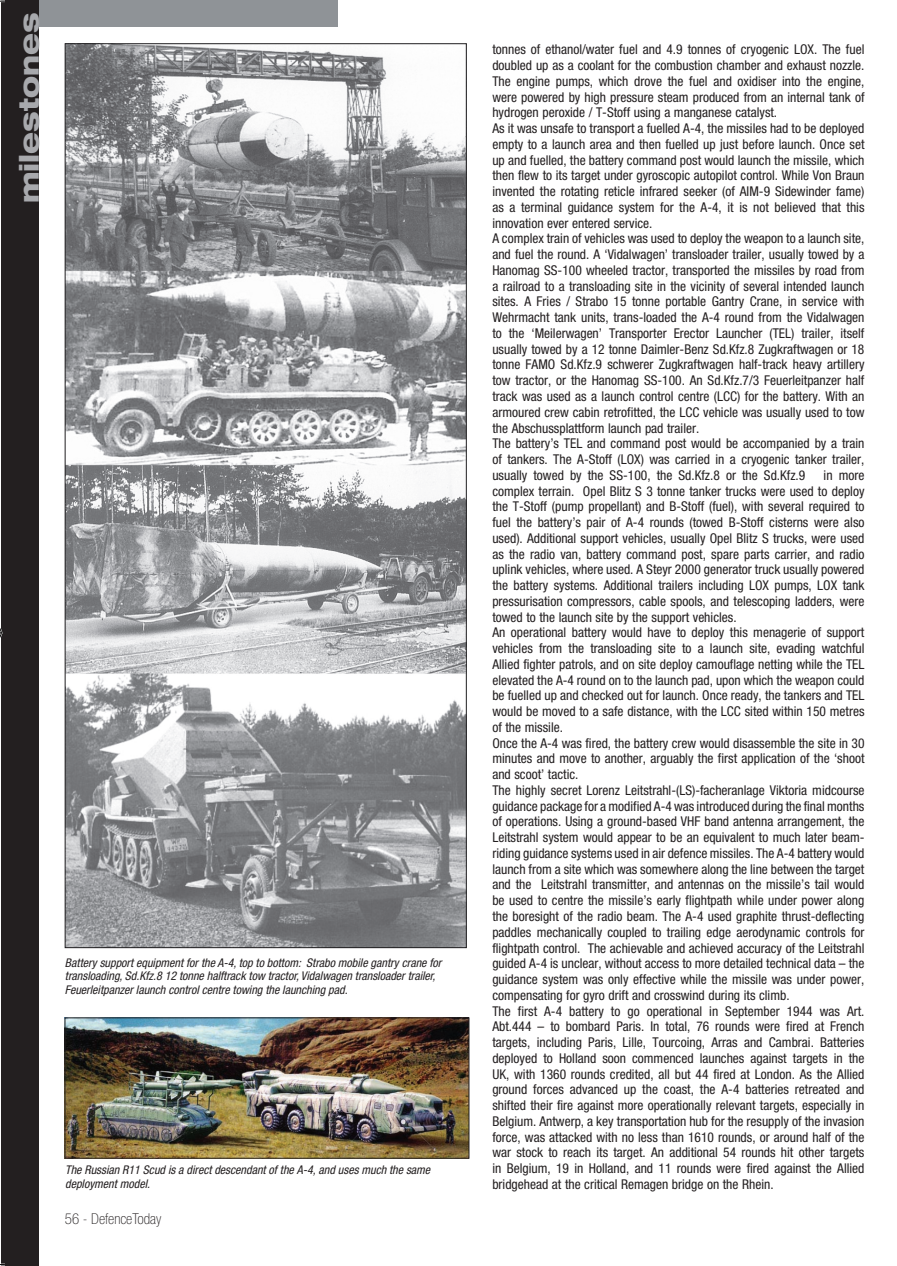
<style>
.page{position:relative;width:897px;height:1266px;background:#fff}
.page>*{position:absolute;margin:0;border:0;box-sizing:border-box;transform-origin:0 0}
.t1{font:800 expanded 27px "Helvetica Neue";color:#a8a9ad}
.t2{font:100 condensed 15px "Helvetica Neue";color:#231f20}
.t3{font:condensed 13.5px/15.8px "Helvetica Neue";color:#231f20}
.t4{font:italic condensed 12px/13.5px "Helvetica Neue";color:#231f20}
</style>
<div class="page">
<img style="left:67px;top:46px;width:397px;height:899px">
<img style="left:67px;top:1019px;width:400px;height:137px">
<div style="left:65px;top:1017px;width:404px;height:141px;border:1px solid #231f20"></div>
<div style="left:1px;top:0;width:337px;height:27px;background:#8f9397"></div>
<div style="left:1px;top:0;width:38px;height:1265px;background:#231f20"></div>
<svg style="left:0;top:1263px;width:5px;height:3px"></svg>
<svg style="left:0;top:628px;width:3px;height:10px"></svg>
<h1 class="t1" style="left:12px;top:203px;width:192px;rotate:-90deg">milestones</h1>
<p class="t4" style="left:65px;top:955px;width:378px">Battery support equipment for the A-4, top to bottom: Strabo mobile gantry crane for transloading, Sd.Kfz.8 12 tonne halftrack tow tractor, Vidalwagen transloader trailer,<br>Feuerleitpanzer launch control centre towing the launching pad.</p>
<p class="t4" style="left:65px;top:1163px;width:367px">The Russian R11 Scud is a direct descendant of the A-4, and uses much the same deployment model.</p>
<p class="t2" style="left:65px;top:1210px;width:98px">56 - DefenceToday</p>
<p class="t3" style="left:492px;top:42px;width:374px">tonnes of ethanol/water fuel and 4.9 tonnes of cryogenic LOX. The fuel doubled up as a coolant for the combustion chamber and exhaust nozzle.<br>The engine pumps, which drove the fuel and oxidiser into the engine, were powered by high pressure steam produced from an internal tank of hydrogen peroxide / T-Stoff using a manganese catalyst.<br>As it was unsafe to transport a fuelled A-4, the missiles had to be deployed empty to a launch area and then fuelled up just before launch. Once set up and fuelled, the battery command post would launch the missile, which then flew to its target under gyroscopic autopilot control. While Von Braun invented the rotating reticle infrared seeker (of AIM-9 Sidewinder fame) as a terminal guidance system for the A-4, it is not believed that this innovation ever entered service.<br>A complex train of vehicles was used to deploy the weapon to a launch site, and fuel the round. A ‘Vidalwagen’ transloader trailer, usually towed by a Hanomag SS-100 wheeled tractor, transported the missiles by road from a railroad to a transloading site in the vicinity of several intended launch sites. A Fries / Strabo 15 tonne portable Gantry Crane, in service with Wehrmacht tank units, trans-loaded the A-4 round from the Vidalwagen to the ‘Meilerwagen’ Transporter Erector Launcher (TEL) trailer, itself usually towed by a 12 tonne Daimler-Benz Sd.Kfz.8 Zugkraftwagen or 18 tonne FAMO Sd.Kfz.9 schwerer Zugkraftwagen half-track heavy artillery tow tractor, or the Hanomag SS-100. An Sd.Kfz.7/3 Feuerleitpanzer half track was used as a launch control centre (LCC) for the battery. With an armoured crew cabin retrofitted, the LCC vehicle was usually used to tow the Abschussplattform launch pad trailer.<br>The battery’s TEL and command post would be accompanied by a train of tankers. The A-Stoff (LOX) was carried in a cryogenic tanker trailer, usually towed by the SS-100, the Sd.Kfz.8 or the Sd.Kfz.9</p>
<p class="t3" style="left:492px;top:467px;width:374px;text-indent:331px">in more complex terrain. Opel Blitz S 3 tonne tanker trucks were used to deploy the T-Stoff (pump propellant) and B-Stoff (fuel), with several required to fuel the battery’s pair of A-4 rounds (towed B-Stoff cisterns were also used). Additional support vehicles, usually Opel Blitz S trucks, were used as the radio van, battery command post, spare parts carrier, and radio uplink vehicles, where used. A Steyr 2000 generator truck usually powered the battery systems. Additional trailers including LOX pumps, LOX tank pressurisation compressors, cable spools, and telescoping ladders, were towed to the launch site by the support vehicles.<br>An operational battery would have to deploy this menagerie of support vehicles from the transloading site to a launch site, evading watchful Allied fighter patrols, and on site deploy camouflage netting while the TEL elevated the A-4 round on to the launch pad, upon which the weapon could be fuelled up and checked out for launch. Once ready, the tankers and TEL would be moved to a safe distance, with the LCC sited within 150 metres of the missile.<br>Once the A-4 was fired, the battery crew would disassemble the site in 30 minutes and move to another, arguably the first application of the ‘shoot and scoot’ tactic.<br>The highly secret Lorenz Leitstrahl-(LS)-facheranlage Viktoria midcourse guidance package for a modified A-4 was introduced during the final months of operations. Using a ground-based VHF band antenna arrangement, the Leitstrahl system would appear to be an equivalent to much later beam&shy;riding guidance systems used in air defence missiles. The A-4 battery would launch from a site which was somewhere along the line between the target and the Leitstrahl transmitter, and antennas on the missile’s tail would be used to centre the missile’s early flightpath while under power along the boresight of the radio beam. The A-4 used graphite thrust-deflecting paddles mechanically coupled to trailing edge aerodynamic controls for flightpath control. The achievable and achieved accuracy of the Leitstrahl guided A-4 is unclear, without access to more detailed technical data – the guidance system was only effective while the missile was under power, compensating for gyro drift and crosswind during its climb.<br>The first A-4 battery to go operational in September 1944 was Art.<br>Abt.444 – to bombard Paris. In total, 76 rounds were fired at French targets, including Paris, Lille, Tourcoing, Arras and Cambrai. Batteries deployed to Holland soon commenced launches against targets in the UK, with 1360 rounds credited, all but 44 fired at London. As the Allied ground forces advanced up the coast, the A-4 batteries retreated and shifted their fire against more operationally relevant targets, especially in Belgium. Antwerp, a key transportation hub for the resupply of the invasion force, was attacked with no less than 1610 rounds, or around half of the war stock to reach its target. An additional 54 rounds hit other targets in Belgium, 19 in Holland, and 11 rounds were fired against the Allied bridgehead at the critical Remagen bridge on the Rhein.</p>
</div>
